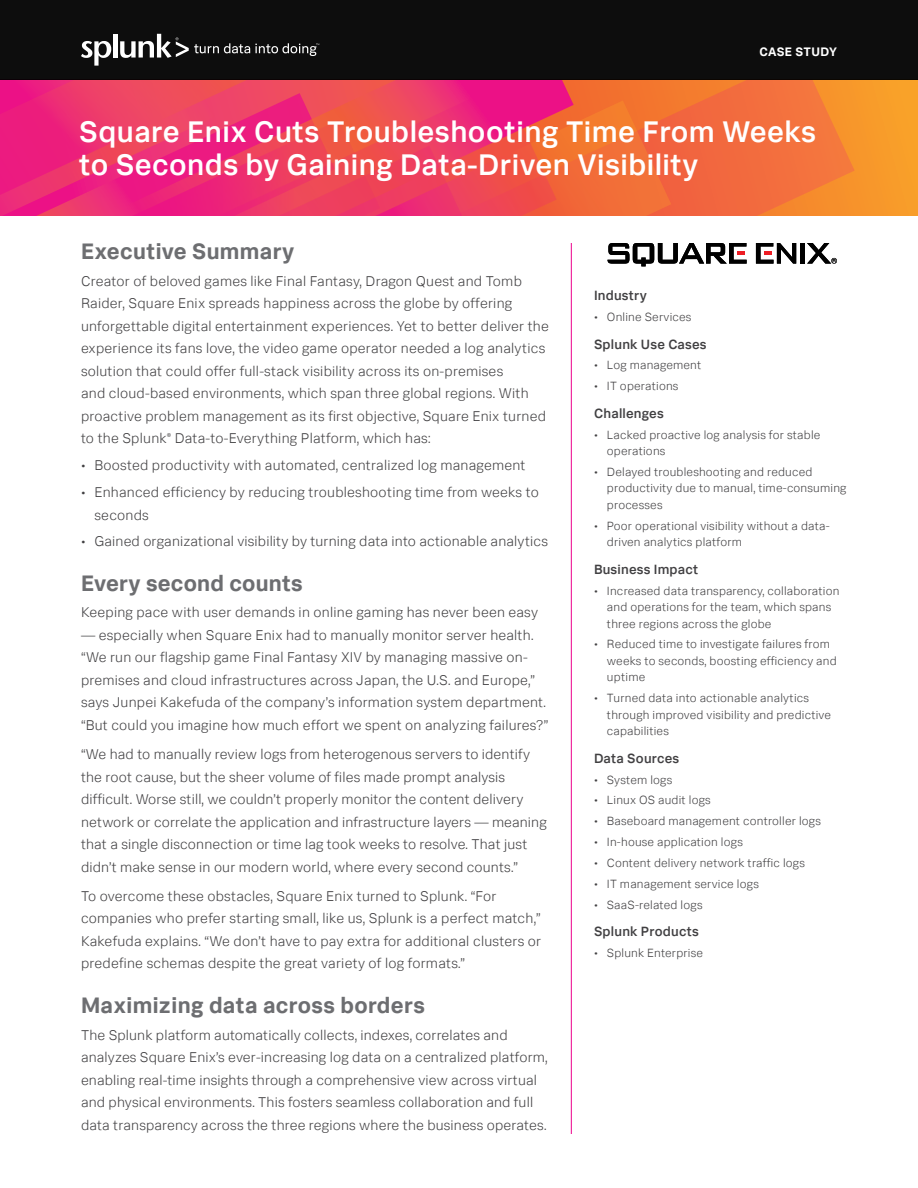
<style>
.page{position:relative;width:918px;height:1188px;background:#fff}
.page>*{position:absolute;margin:0;border:0;box-sizing:border-box;transform-origin:0 0}
.Header_White__Title{font:500 30px/33px "Splunk Data Sans";letter-spacing:.015em;color:#fff}
.Gray_Subheads{font:700 22.5px "Splunk Data Sans";letter-spacing:.015em;color:#6d6e71}
.Body_Text{font:300 14.25px/22.5px "Splunk Data Sans";letter-spacing:.015em;color:#414042}
.Sidebar_Subheads{font:500 13.5px "Splunk Data Sans";letter-spacing:.015em;color:#414042}
.t1{font:700 12.3px "Splunk Data Sans";letter-spacing:.02em;color:#fff}
.t2{font:300 12px/16.5px "Splunk Data Sans";letter-spacing:.015em;color:#414042}
.s1{font-weight:400}
</style>
<div class="page">
<div style="left:0;top:79px;width:918px;height:137px;background:#f89c2a"></div>
<svg style="left:671px;top:80px;width:184px;height:136px;background:#f3733a"></svg>
<svg style="left:0;top:80px;width:671px;height:136px;background:#ee405f"></svg>
<div style="left:0;top:0;width:918px;height:80px;background:#0d0d0d"></div>
<svg style="left:81px;top:41px;width:30px;height:25px"></svg>
<hr style="left:113px;top:34px;width:4px;height:24px;background:#fff">
<svg style="left:120px;top:34px;width:199px;height:24px"></svg>
<hr style="left:571px;top:243px;width:1px;height:891px;background:#ec008c">
<svg style="left:756px;top:243px;width:40px;height:21px"></svg>
<div style="left:800px;top:243px;width:5px;height:21px;background:#000"></div>
<svg style="left:608px;top:243px;width:139px;height:23px"></svg>
<svg style="left:807px;top:243px;width:30px;height:21px"></svg>
<p class="t1" style="left:759px;top:44px;width:79px">CASE STUDY</p>
<p class="Header_White__Title" style="left:79px;top:114px;width:738px">Square Enix Cuts Troubleshooting Time From Weeks to Seconds by Gaining Data-Driven Visibility</p>
<p class="Gray_Subheads" style="left:81px;top:237px;width:215px">Executive Summary</p>
<p class="Body_Text" style="left:81px;top:270px;width:469px">Creator of beloved games like Final Fantasy, Dragon Quest and Tomb Raider, Square Enix spreads happiness across the globe by offering unforgettable digital entertainment experiences. Yet to better deliver the experience its fans love, the video game operator needed a log analytics solution that could offer full-stack visibility across its on-premises<br>and cloud-based environments, which span three global regions. With proactive problem management as its first objective, Square Enix turned to the Splunk<sup>®</sup> Data-to-Everything Platform, which has:</p>
<p class="Body_Text" style="left:81px;top:454px;width:446px">• Boosted productivity with automated, centralized log management</p>
<p class="Body_Text" style="left:94px;top:481px;width:446px;text-indent:-14px">• Enhanced efficiency by reducing troubleshooting time from weeks to seconds</p>
<p class="Body_Text" style="left:81px;top:530px;width:469px">• Gained organizational visibility by turning data into actionable analytics</p>
<p class="Gray_Subheads" style="left:81px;top:569px;width:223px">Every second counts</p>
<p class="Body_Text" style="left:81px;top:601px;width:459px">Keeping pace with user demands in online gaming has never been easy</p>
<p class="Body_Text" style="left:81px;top:624px;width:469px">— especially when Square Enix had to manually monitor server health. “We run our flagship game Final Fantasy XIV by managing massive on&shy;premises and cloud infrastructures across Japan, the U.S. and Europe,” says Junpei Kakefuda of the company’s information system department. “But could you imagine how much effort we spent on analyzing failures?”</p>
<p class="Body_Text" style="left:81px;top:743px;width:467px">“We had to manually review logs from heterogenous servers to identify the root cause, but the sheer volume of files made prompt analysis difficult. Worse still, we couldn’t properly monitor the content delivery network or correlate the application and infrastructure layers — meaning that a single disconnection or time lag took weeks to resolve. That just didn’t make sense in our modern world, where every second counts.”</p>
<p class="Body_Text" style="left:81px;top:885px;width:462px">To overcome these obstacles, Square Enix turned to Splunk. “For companies who prefer starting small, like us, Splunk is a perfect match,” Kakefuda explains. “We don’t have to pay extra for additional clusters or predefine schemas despite the great variety of log formats.”</p>
<p class="Gray_Subheads" style="left:81px;top:991px;width:345px">Maximizing data across borders</p>
<p class="Body_Text" style="left:81px;top:1023px;width:468px">The Splunk platform automatically collects, indexes, correlates and analyzes Square Enix’s ever-increasing log data on a centralized platform, enabling real-time insights through a comprehensive view across virtual and physical environments. This fosters seamless collaboration and full data transparency across the three regions where the business operates.</p>
<p class="Sidebar_Subheads" style="left:594px;top:287px;width:54px">Industry</p>
<p class="t2" style="left:594px;top:308px;width:99px"><span class="s1">t</span> Online Services</p>
<p class="Sidebar_Subheads" style="left:594px;top:336px;width:114px">Splunk Use Cases</p>
<p class="t2" style="left:594px;top:357px;width:109px"><span class="s1">t</span> Log management</p>
<p class="t2" style="left:594px;top:378px;width:86px"><span class="s1">t</span> IT operations</p>
<p class="Sidebar_Subheads" style="left:594px;top:405px;width:71px">Challenges</p>
<p class="t2" style="left:607px;top:426px;width:215px;text-indent:-13px"><span class="s1">t</span> Lacked proactive log analysis for stable operations</p>
<p class="t2" style="left:607px;top:463px;width:241px;text-indent:-13px"><span class="s1">t</span> Delayed troubleshooting and reduced productivity due to manual, time-consuming processes</p>
<p class="t2" style="left:607px;top:517px;width:224px;text-indent:-13px"><span class="s1">t</span> Poor operational visibility without a data&shy;driven analytics platform</p>
<p class="Sidebar_Subheads" style="left:594px;top:561px;width:106px">Business Impact</p>
<p class="t2" style="left:607px;top:582px;width:234px;text-indent:-13px"><span class="s1">t</span> Increased data transparency, collaboration and operations for the team, which spans three regions across the globe</p>
<p class="t2" style="left:607px;top:636px;width:231px;text-indent:-13px"><span class="s1">t</span> Reduced time to investigate failures from weeks to seconds, boosting efficiency and uptime</p>
<p class="t2" style="left:607px;top:690px;width:226px;text-indent:-13px"><span class="s1">t</span> Turned data into actionable analytics through improved visibility and predictive capabilities</p>
<p class="Sidebar_Subheads" style="left:594px;top:750px;width:87px">Data Sources</p>
<p class="t2" style="left:594px;top:771px;width:80px"><span class="s1">t</span> System logs</p>
<p class="t2" style="left:594px;top:792px;width:118px"><span class="s1">t</span> Linux OS audit logs</p>
<p class="t2" style="left:594px;top:813px;width:229px"><span class="s1">t</span> Baseboard management controller logs</p>
<p class="t2" style="left:594px;top:834px;width:150px"><span class="s1">t</span> In-house application logs</p>
<p class="t2" style="left:594px;top:854px;width:213px"><span class="s1">t</span> Content delivery network traffic logs</p>
<p class="t2" style="left:594px;top:875px;width:166px"><span class="s1">t</span> IT management service logs</p>
<p class="t2" style="left:594px;top:896px;width:110px"><span class="s1">t</span> SaaS-related logs</p>
<p class="Sidebar_Subheads" style="left:594px;top:923px;width:106px">Splunk Products</p>
<p class="t2" style="left:594px;top:944px;width:111px"><span class="s1">t</span> Splunk Enterprise</p>
</div>
